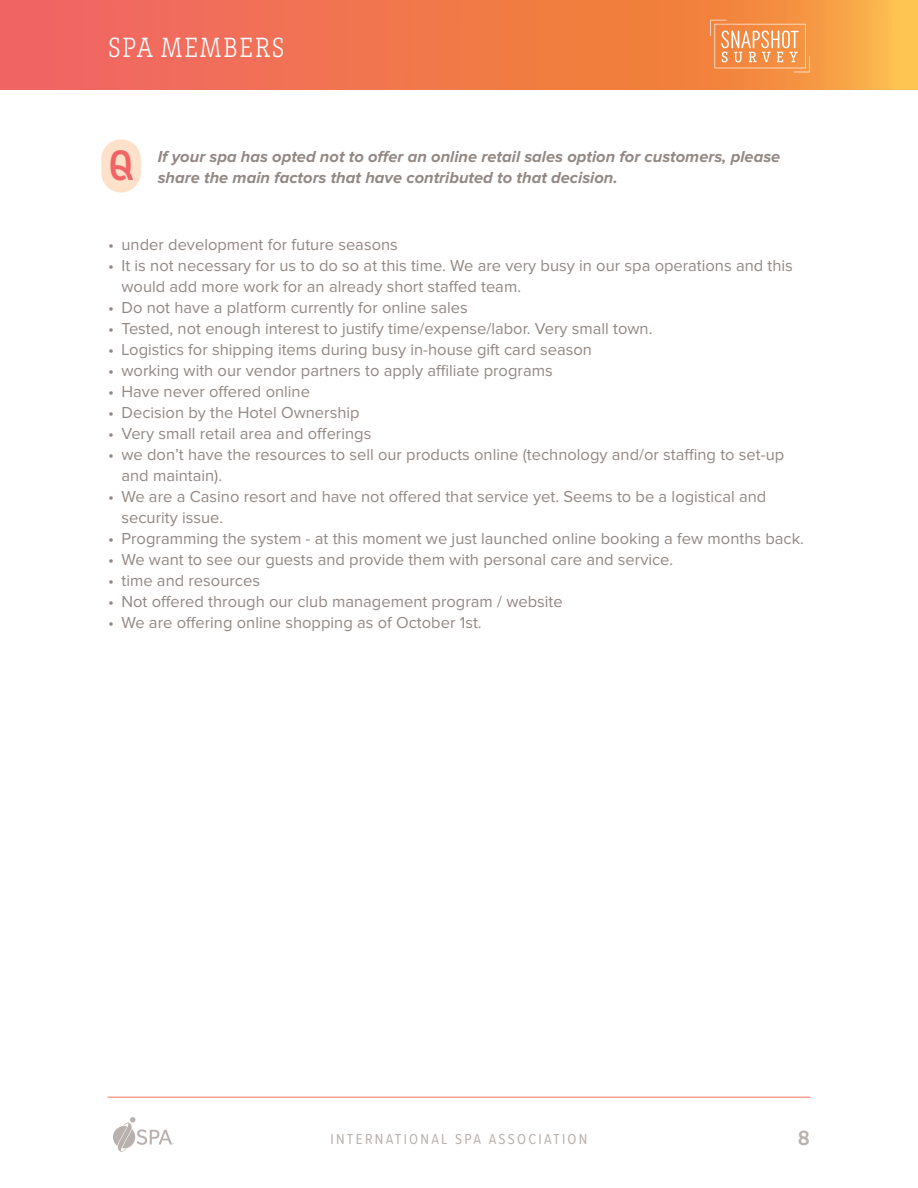
<style>
.page{position:relative;width:918px;height:1188px;background:#fff}
.page>*{position:absolute;margin:0;border:0;box-sizing:border-box;transform-origin:0 0}
.t1{font:700 condensed 43.5px "Brix Slab";color:#f16464}
.t2{font:300 condensed 28.5px "Brix Slab";letter-spacing:.065em;color:#fff}
.t3{font:700 21px "Brix Slab";color:#b8b1ad}
.t4{font:16.5px/21px "Proxima Nova";color:#928884}
.Questions{font:italic 700 16.5px/21px "Proxima Nova";color:#928884}
.t5{font:15px "Proxima Soft Cond";letter-spacing:.15em;color:#b8b1ad}
</style>
<div class="page">
<svg style="left:113px;top:1117px;width:62px;height:35px"></svg>
<svg style="left:0;top:0;width:918px;height:90px;background:#f27c4d"></svg>
<svg style="left:710px;top:20px;width:100px;height:52px;background:#f59d5f"></svg>
<hr style="left:108px;top:1096px;width:702px;height:2px;background:#f7a096">
<div style="left:101px;top:139px;width:40px;height:54px;background:#fee1cb;border-radius:20px"></div>
<h2 class="t2" style="left:108px;top:29px;width:178px">SPA MEMBERS</h2>
<h1 class="t1" style="left:109px;top:137px;width:27px">Q</h1>
<p class="Questions" style="left:158px;top:146px;width:624px">If your spa has opted not to offer an online retail sales option for customers, please share the main factors that have contributed to that decision.</p>
<p class="t4" style="left:108px;top:234px;width:291px">• under development for future seasons</p>
<p class="t4" style="left:122px;top:255px;width:673px;text-indent:-14px">• It is not necessary for us to do so at this time. We are very busy in our spa operations and this would add more work for an already short staffed team.</p>
<p class="t4" style="left:108px;top:297px;width:361px">• Do not have a platform currently for online sales</p>
<p class="t4" style="left:108px;top:318px;width:546px">• Tested, not enough interest to justify time/expense/labor. Very small town.</p>
<p class="t4" style="left:108px;top:339px;width:486px">• Logistics for shipping items during busy in-house gift card season</p>
<p class="t4" style="left:108px;top:360px;width:446px">• working with our vendor partners to apply affiliate programs</p>
<p class="t4" style="left:108px;top:381px;width:204px">• Have never offered online</p>
<p class="t4" style="left:108px;top:402px;width:253px">• Decision by the Hotel Ownership</p>
<p class="t4" style="left:108px;top:423px;width:265px">• Very small retail area and offerings</p>
<p class="t4" style="left:122px;top:444px;width:664px;text-indent:-14px">• we don’t have the resources to sell our products online (technology and/or staffing to set-up and maintain).</p>
<p class="t4" style="left:122px;top:486px;width:646px;text-indent:-14px">• We are a Casino resort and have not offered that service yet. Seems to be a logistical and security issue.</p>
<p class="t4" style="left:108px;top:528px;width:698px">• Programming the system - at this moment we just launched online booking a few months back.</p>
<p class="t4" style="left:108px;top:549px;width:567px">• We want to see our guests and provide them with personal care and service.</p>
<p class="t4" style="left:108px;top:570px;width:154px">• time and resources</p>
<p class="t4" style="left:108px;top:591px;width:456px">• Not offered through our club management program / website</p>
<p class="t4" style="left:108px;top:612px;width:375px">• We are offering online shopping as of October 1st.</p>
<p class="t5" style="left:331px;top:1128px;width:258px">INTERNATIONAL SPA ASSOCIATION</p>
<p class="t3" style="left:798px;top:1124px;width:14px">8</p>
</div>
